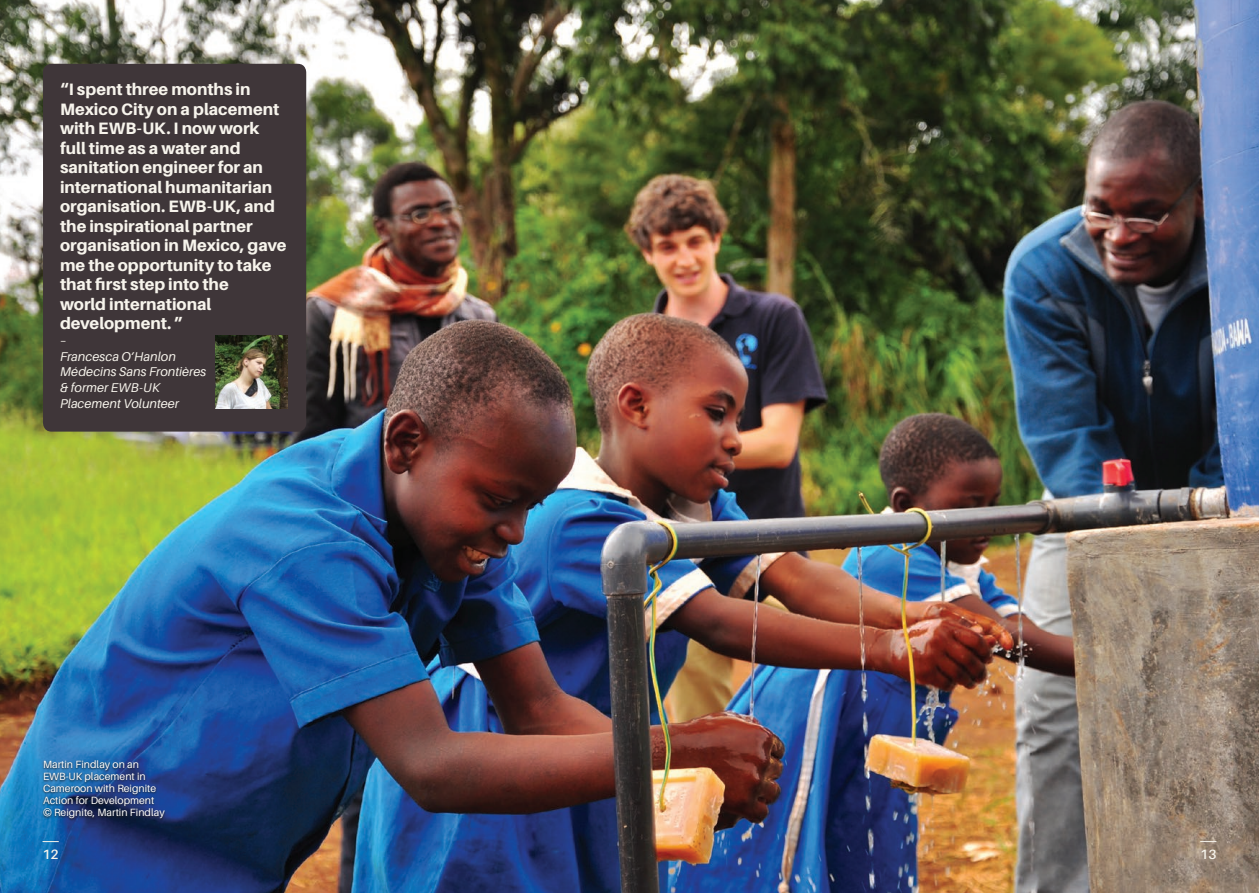
<style>
.page{position:relative;width:1259px;height:893px;background:#fff}
.page>*{position:absolute;margin:0;border:0;box-sizing:border-box;transform-origin:0 0}
.Body_Copy{font:800 16.5px/19.5px "Aileron";color:#f7f4ec}
.Heading{font:600 13.5px "Aileron";color:#f7f4ec}
.Body_Copy-2{font:italic 12.75px/15.8px "Aileron";letter-spacing:.005em;color:#f7f4ec}
.Heading-2{font:10.5px/12px "Aileron";color:#fff}
</style>
<div class="page">
<img style="left:0;top:0;width:1259px;height:893px">
<div style="left:43px;top:64px;width:263px;height:368px;background:#3f3639;border-radius:9px"></div>
<img style="left:215px;top:336px;width:72px;height:72px">
<svg style="left:1200px;top:841px;width:16px;height:1px"></svg>
<svg style="left:43px;top:841px;width:16px;height:1px"></svg>
<svg style="left:42px;top:759px;width:124px;height:61px;background:#1f477e"></svg>
<p class="Body_Copy" style="left:60px;top:80px;width:228px">“I spent three months in<br>Mexico City on a placement with EWB-UK. I now work full time as a water and sanitation engineer for an international humanitarian organisation. EWB-UK, and the inspirational partner organisation in Mexico, gave me the opportunity to take that first step into the<br>world international development. ”</p>
<p class="Body_Copy-2" style="left:60px;top:333px;width:148px">–<br>Francesca O’Hanlon<br>Médecins Sans Frontières &amp; former EWB-UK<br>Placement Volunteer</p>
<p class="Heading-2" style="left:43px;top:759px;width:123px">Martin Findlay on an<br>EWB-UK placement in<br>Cameroon with Reignite<br>Action for Development © Reignite, Martin Findlay</p>
<p class="Heading" style="left:43px;top:847px;width:18px">12</p>
<p class="Heading" style="left:1200px;top:847px;width:18px">13</p>
</div>
